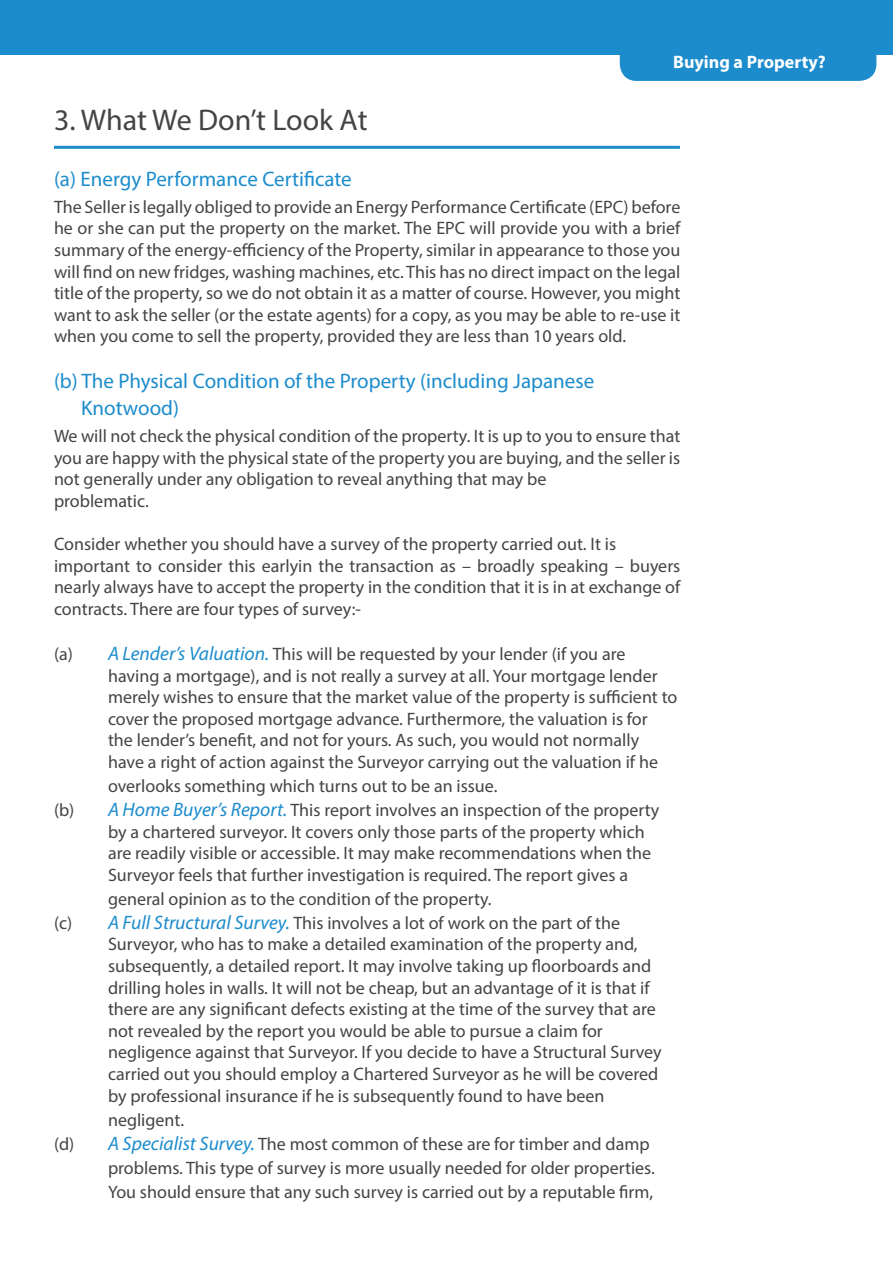
<style>
.page{position:relative;width:893px;height:1263px;background:#fff}
.page>*{position:absolute;margin:0;border:0;box-sizing:border-box;transform-origin:0 0}
.t1{font:30px "Myriad Pro";color:#444}
.t2{font:21px "Myriad Pro";color:#1c8ccc}
.t3{font:18px/21.6px "Myriad Pro";color:#444;text-align:justify}
.t4{font:700 18px "Myriad Pro";color:#fff}
.s1{font-style:italic;font-size:19.5px;color:#1c8ccc}
</style>
<div class="page">
<div style="left:620px;top:27px;width:256px;height:54px;background:#1c8ccc;border-radius:17px"></div>
<div style="left:0;top:0;width:893px;height:54px;background:#1c8ccc"></div>
<hr style="left:54px;top:146px;width:626px;height:3px;background:#1c8ccc">
<p class="t1" style="left:54px;top:101px;width:315px">3. What We Don’t Look At</p>
<p class="t4" style="left:673px;top:50px;width:154px">Buying a Property?</p>
<p class="t2" style="left:54px;top:166px;width:299px">(a) Energy Performance Certificate</p>
<p class="t3" style="left:54px;top:196px;width:628px">The Seller is legally obliged to provide an Energy Performance Certificate (EPC) before he or she can put the property on the market. The EPC will provide you with a brief summary of the energy-efficiency of the Property, similar in appearance to those you will find on new fridges, washing machines, etc. This has no direct impact on the legal title of the property, so we do not obtain it as a matter of course. However, you might want to ask the seller (or the estate agents) for a copy, as you may be able to re-use it when you come to sell the property, provided they are less than 10 years old.</p>
<p class="t2" style="left:54px;top:368px;width:542px">(b) The Physical Condition of the Property (including Japanese</p>
<p class="t2" style="left:81px;top:395px;width:100px">Knotwood)</p>
<p class="t3" style="left:54px;top:425px;width:628px">We will not check the physical condition of the property. It is up to you to ensure that you are happy with the physical state of the property you are buying, and the seller is not generally under any obligation to reveal anything that may be</p>
<p class="t3" style="left:54px;top:490px;width:96px">problematic.</p>
<p class="t3" style="left:54px;top:533px;width:564px">Consider whether you should have a survey of the property carried out. It is</p>
<p class="t3" style="left:54px;top:555px;width:628px">important to consider this earlyin the transaction as – broadly speaking – buyers nearly always have to accept the property in the condition that it is in at exchange of contracts. There are four types of survey:-</p>
<p class="t3" style="left:54px;top:643px;width:573px">(a) <span class="s1">A Lender’s Valuation.</span> This will be requested by your lender (if you are</p>
<p class="t3" style="left:108px;top:664px;width:551px">having a mortgage), and is not really a survey at all. Your mortgage lender</p>
<p class="t3" style="left:108px;top:686px;width:571px">merely wishes to ensure that the market value of the property is sufficient to</p>
<p class="t3" style="left:108px;top:708px;width:541px">cover the proposed mortgage advance. Furthermore, the valuation is for</p>
<p class="t3" style="left:108px;top:729px;width:533px">the lender’s benefit, and not for yours. As such, you would not normally</p>
<p class="t3" style="left:108px;top:751px;width:551px">have a right of action against the Surveyor carrying out the valuation if he</p>
<p class="t3" style="left:108px;top:775px;width:391px">overlooks something which turns out to be an issue.</p>
<p class="t3" style="left:54px;top:799px;width:607px">(b) <span class="s1">A Home Buyer’s Report.</span> This report involves an inspection of the property</p>
<p class="t3" style="left:108px;top:820px;width:538px">by a chartered surveyor. It covers only those parts of the property which</p>
<p class="t3" style="left:108px;top:842px;width:545px">are readily visible or accessible. It may make recommendations when the</p>
<p class="t3" style="left:108px;top:864px;width:522px">Surveyor feels that further investigation is required. The report gives a</p>
<p class="t3" style="left:108px;top:888px;width:385px">general opinion as to the condition of the property.</p>
<p class="t3" style="left:54px;top:912px;width:568px">(c) <span class="s1">A Full Structural Survey.</span> This involves a lot of work on the part of the</p>
<p class="t3" style="left:108px;top:933px;width:531px">Surveyor, who has to make a detailed examination of the property and,</p>
<p class="t3" style="left:108px;top:955px;width:545px">subsequently, a detailed report. It may involve taking up floorboards and</p>
<p class="t3" style="left:108px;top:976px;width:543px">drilling holes in walls. It will not be cheap, but an advantage of it is that if</p>
<p class="t3" style="left:108px;top:998px;width:549px">there are any significant defects existing at the time of the survey that are not revealed by the report you would be able to pursue a claim for</p>
<p class="t3" style="left:108px;top:1041px;width:555px">negligence against that Surveyor. If you decide to have a Structural Survey</p>
<p class="t3" style="left:108px;top:1063px;width:552px">carried out you should employ a Chartered Surveyor as he will be covered</p>
<p class="t3" style="left:108px;top:1084px;width:498px">by professional insurance if he is subsequently found to have been</p>
<p class="t3" style="left:108px;top:1108px;width:78px">negligent.</p>
<p class="t3" style="left:54px;top:1132px;width:597px">(d) <span class="s1">A Specialist Survey.</span> The most common of these are for timber and damp</p>
<p class="t3" style="left:108px;top:1156px;width:548px">problems. This type of survey is more usually needed for older properties.</p>
<p class="t3" style="left:108px;top:1180px;width:547px">You should ensure that any such survey is carried out by a reputable firm,</p>
</div>
